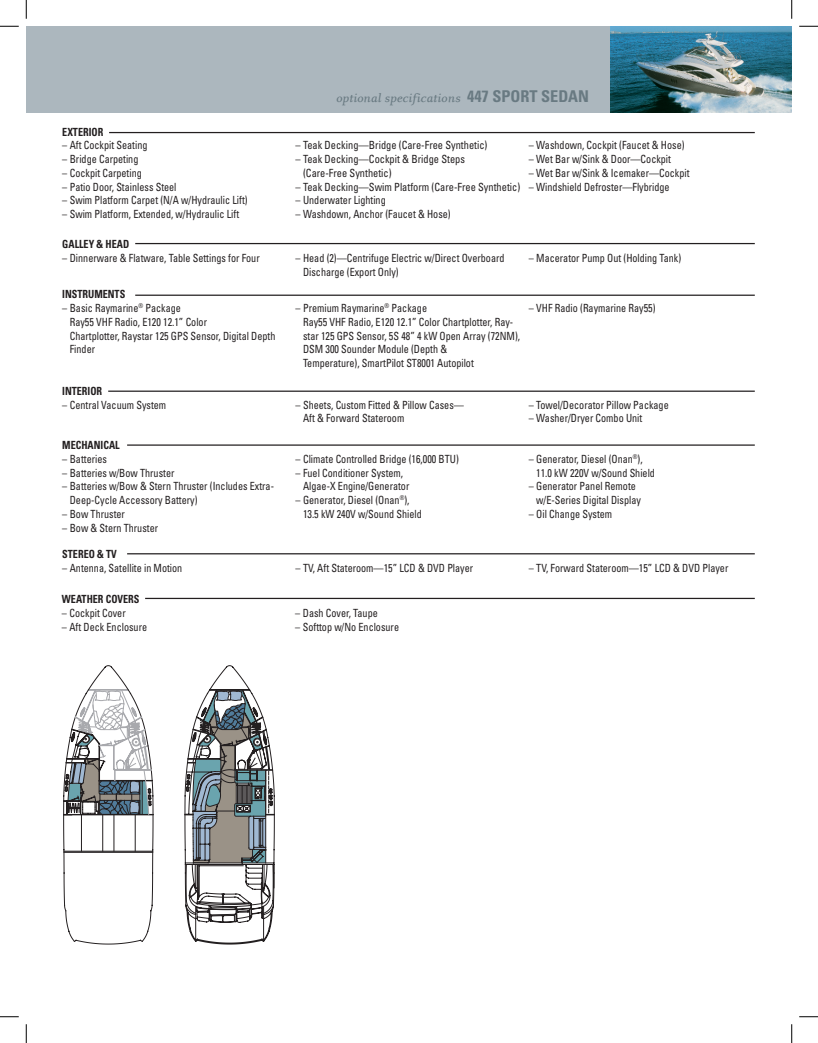
<style>
.page{position:relative;width:818px;height:1043px;background:#fff}
.page>*{position:absolute;margin:0;border:0;box-sizing:border-box;transform-origin:0 0}
.t1{font:700 condensed 16.25px "Univers LT Std";color:#697a82}
.t2{font:12.5px "Eplica Medium Italic TT";color:#697a82}
.t3{font:condensed 11.25px/13.8px "Univers LT Std";color:#231f20;scale:.9 1}
.t4{font:condensed 11.25px/13.8px "Univers LT Std";color:#231f20;scale:.92 1}
.t5{font:700 condensed 11.25px "Univers LT Std";color:#231f20;scale:.9 1}
.s1{font-family:"Univers LT Std";font-weight:700;font-stretch:condensed;font-size:16.25px}
</style>
<div class="page">
<div style="left:26px;top:26px;width:765px;height:86px;background:#acb7be"></div>
<hr style="left:109px;top:132px;width:645px;height:1px;background:#231f20">
<hr style="left:135px;top:243px;width:619px;height:1px;background:#231f20">
<hr style="left:135px;top:294px;width:619px;height:2px;background:#231f20">
<hr style="left:108px;top:390px;width:646px;height:2px;background:#231f20">
<hr style="left:127px;top:444px;width:627px;height:2px;background:#231f20">
<hr style="left:127px;top:553px;width:627px;height:1px;background:#231f20">
<hr style="left:145px;top:598px;width:609px;height:1px;background:#231f20">
<img style="left:610px;top:26px;width:181px;height:86px">
<svg style="left:63px;top:665px;width:90px;height:279px"></svg>
<svg style="left:185px;top:665px;width:89px;height:279px"></svg>
<svg style="left:0;top:25px;width:19px;height:2px"></svg>
<svg style="left:799px;top:25px;width:19px;height:2px"></svg>
<svg style="left:0;top:1016px;width:19px;height:1px"></svg>
<svg style="left:799px;top:1016px;width:19px;height:1px"></svg>
<svg style="left:25px;top:0;width:2px;height:19px"></svg>
<svg style="left:25px;top:1024px;width:2px;height:18px"></svg>
<svg style="left:791px;top:0;width:1px;height:19px"></svg>
<svg style="left:791px;top:1024px;width:1px;height:18px"></svg>
<p class="t5" style="left:62px;top:125px;width:47px">EXTERIOR</p>
<p class="t3" style="left:62px;top:138px;width:96px">– Aft Cockpit Seating</p>
<p class="t3" style="left:62px;top:152px;width:86px">– Bridge Carpeting</p>
<p class="t3" style="left:62px;top:166px;width:90px">– Cockpit Carpeting</p>
<p class="t3" style="left:62px;top:180px;width:128px">– Patio Door, Stainless Steel</p>
<p class="t3" style="left:62px;top:193px;width:207px">– Swim Platform Carpet (N/A w/Hydraulic Lift)</p>
<p class="t3" style="left:62px;top:207px;width:198px">– Swim Platform, Extended, w/Hydraulic Lift</p>
<p class="t2" style="left:336px;top:91px;width:166px">optional specifications <span class="s1">447 SPORT</span></p>
<h1 class="t1" style="left:541px;top:86px;width:11px">SEDAN</h1>
<p class="t4" style="left:295px;top:138px;width:210px">– Teak Decking—Bridge (Care-Free Synthetic)</p>
<p class="t4" style="left:303px;top:152px;width:177px;text-indent:-8px">– Teak Decking—Cockpit &amp; Bridge Steps (Care-Free Synthetic)</p>
<p class="t4" style="left:295px;top:180px;width:246px">– Teak Decking—Swim Platform (Care-Free Synthetic)</p>
<p class="t3" style="left:295px;top:193px;width:102px">– Underwater Lighting</p>
<p class="t3" style="left:295px;top:207px;width:174px">– Washdown, Anchor (Faucet &amp; Hose)</p>
<p class="t3" style="left:528px;top:138px;width:174px">– Washdown, Cockpit (Faucet &amp; Hose)</p>
<p class="t3" style="left:528px;top:152px;width:159px">– Wet Bar w/Sink &amp; Door—Cockpit</p>
<p class="t3" style="left:528px;top:166px;width:180px">– Wet Bar w/Sink &amp; Icemaker—Cockpit</p>
<p class="t3" style="left:528px;top:180px;width:158px">– Windshield Defroster—Flybridge</p>
<p class="t5" style="left:62px;top:237px;width:76px">GALLEY &amp; HEAD</p>
<p class="t3" style="left:62px;top:251px;width:221px">– Dinnerware &amp; Flatware, Table Settings for Four</p>
<p class="t3" style="left:303px;top:251px;width:225px;text-indent:-8px">– Head (2)—Centrifuge Electric w/Direct Overboard<br>Discharge (Export Only)</p>
<p class="t3" style="left:528px;top:251px;width:171px">– Macerator Pump Out (Holding Tank)</p>
<p class="t5" style="left:62px;top:287px;width:72px">INSTRUMENTS</p>
<p class="t3" style="left:70px;top:301px;width:230px;text-indent:-8px">– Basic Raymarine<sup>®</sup> Package<br>Ray55 VHF Radio, E120 12.1” Color<br>Chartplotter, Raystar 125 GPS Sensor, Digital Depth<br>Finder</p>
<p class="t3" style="left:303px;top:301px;width:242px;text-indent:-7px">– Premium Raymarine<sup>®</sup> Package<br>Ray55 VHF Radio, E120 12.1” Color Chartplotter, Ray&shy;star 125 GPS Sensor, 5S 48” 4 kW Open Array (72NM), DSM 300 Sounder Module (Depth &amp;<br>Temperature), SmartPilot ST8001 Autopilot</p>
<p class="t3" style="left:528px;top:301px;width:142px">– VHF Radio (Raymarine Ray55)</p>
<p class="t5" style="left:62px;top:384px;width:46px">INTERIOR</p>
<p class="t3" style="left:62px;top:397px;width:117px">– Central Vacuum System</p>
<p class="t3" style="left:303px;top:397px;width:180px;text-indent:-8px">– Sheets, Custom Fitted &amp; Pillow Cases—<br>Aft &amp; Forward Stateroom</p>
<p class="t3" style="left:528px;top:397px;width:157px">– Towel/Decorator Pillow Package</p>
<p class="t3" style="left:528px;top:411px;width:128px">– Washer/Dryer Combo Unit</p>
<p class="t5" style="left:62px;top:438px;width:65px">MECHANICAL</p>
<p class="t3" style="left:62px;top:452px;width:51px">– Batteries</p>
<p class="t3" style="left:62px;top:465px;width:126px">– Batteries w/Bow Thruster</p>
<p class="t3" style="left:70px;top:479px;width:228px;text-indent:-8px">– Batteries w/Bow &amp; Stern Thruster (Includes Extra-<br>Deep-Cycle Accessory Battery)</p>
<p class="t3" style="left:62px;top:507px;width:71px">– Bow Thruster</p>
<p class="t3" style="left:62px;top:520px;width:108px">– Bow &amp; Stern Thruster</p>
<p class="t3" style="left:295px;top:452px;width:183px">– Climate Controlled Bridge (16,000 BTU)</p>
<p class="t3" style="left:303px;top:465px;width:120px;text-indent:-8px">– Fuel Conditioner System,<br>Algae-X Engine/Generator</p>
<p class="t3" style="left:303px;top:493px;width:133px;text-indent:-7px">– Generator, Diesel (Onan<sup>®</sup>),<br>13.5 kW 240V w/Sound Shield</p>
<p class="t3" style="left:536px;top:452px;width:133px;text-indent:-7px">– Generator, Diesel (Onan<sup>®</sup>),<br>11.0 kW 220V w/Sound Shield</p>
<p class="t3" style="left:536px;top:479px;width:118px;text-indent:-8px">– Generator Panel Remote w/E-Series Digital Display</p>
<p class="t3" style="left:528px;top:507px;width:94px">– Oil Change System</p>
<p class="t5" style="left:62px;top:547px;width:62px">STEREO &amp; TV</p>
<p class="t3" style="left:62px;top:560px;width:135px">– Antenna, Satellite in Motion</p>
<p class="t3" style="left:295px;top:560px;width:199px">– TV, Aft Stateroom—15” LCD &amp; DVD Player</p>
<p class="t3" style="left:528px;top:560px;width:223px">– TV, Forward Stateroom—15” LCD &amp; DVD Player</p>
<p class="t5" style="left:62px;top:592px;width:88px">WEATHER COVERS</p>
<p class="t3" style="left:62px;top:606px;width:72px">– Cockpit Cover</p>
<p class="t3" style="left:62px;top:620px;width:96px">– Aft Deck Enclosure</p>
<p class="t3" style="left:295px;top:606px;width:93px">– Dash Cover, Taupe</p>
<p class="t3" style="left:295px;top:620px;width:117px">– Softtop w/No Enclosure</p>
</div>
